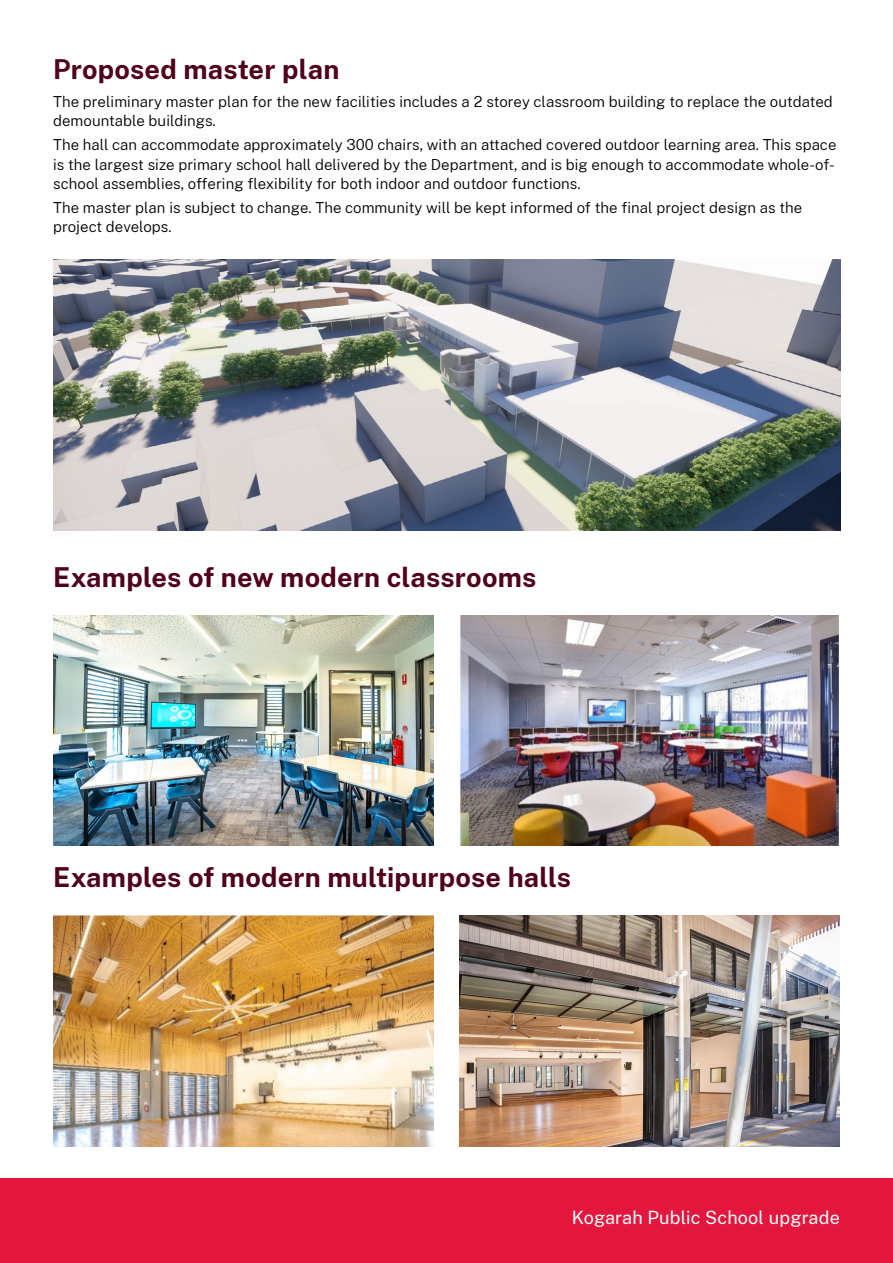
<style>
.page{position:relative;width:893px;height:1263px;background:#fff}
.page>*{position:absolute;margin:0;border:0;box-sizing:border-box;transform-origin:0 0}
.t1{font:700 27px "Public Sans";letter-spacing:.005em;color:#50001a}
.t2{font:18px "Public Sans";letter-spacing:.01em;color:#fff}
.t3{font:300 15px/19.5px "Public Sans";letter-spacing:.005em;color:#000}
</style>
<div class="page">
<img style="left:53px;top:259px;width:787px;height:271px">
<img style="left:53px;top:615px;width:381px;height:231px">
<img style="left:53px;top:915px;width:381px;height:231px">
<img style="left:460px;top:615px;width:379px;height:231px">
<img style="left:459px;top:915px;width:381px;height:231px">
<div style="left:0;top:1178px;width:893px;height:85px;background:#e3173e"></div>
<h1 class="t1" style="left:53px;top:49px;width:288px">Proposed master plan</h1>
<p class="t3" style="left:53px;top:91px;width:781px">The preliminary master plan for the new facilities includes a 2 storey classroom building to replace the outdated demountable buildings.</p>
<p class="t3" style="left:53px;top:134px;width:785px;text-align:justify">The hall can accommodate approximately 300 chairs, with an attached covered outdoor learning area. This space is the largest size primary school hall delivered by the Department, and is big enough to accommodate whole-of&shy;school assemblies, offering flexibility for both indoor and outdoor functions.</p>
<p class="t3" style="left:53px;top:197px;width:751px">The master plan is subject to change. The community will be kept informed of the final project design as the project develops.</p>
<h1 class="t1" style="left:53px;top:557px;width:485px">Examples of new modern classrooms</h1>
<h1 class="t1" style="left:53px;top:857px;width:519px">Examples of modern multipurpose halls</h1>
<p class="t2" style="left:572px;top:1205px;width:270px">Kogarah Public School upgrade</p>
</div>
